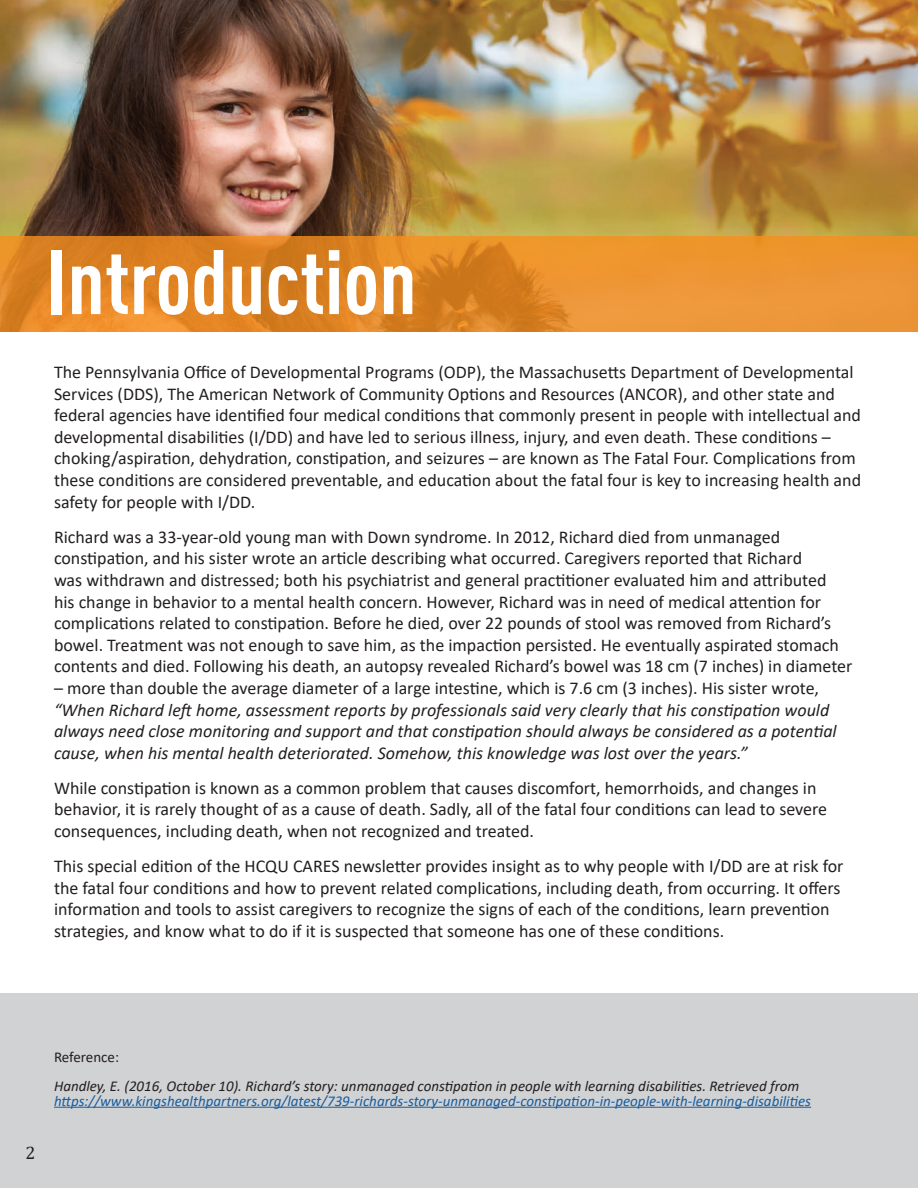
<style>
.page{position:relative;width:918px;height:1188px;background:#fff}
.page>*{position:absolute;margin:0;border:0;box-sizing:border-box;transform-origin:0 0}
.t1{font:700 condensed 90px "DIN Pro";color:#fff}
.t2{font:18px/21.6px "Calibri";color:#231f20}
.t3{font:italic 18px/21.6px "Calibri";color:#231f20}
.t4{font:18px "Cambria";color:#231f20}
.t5{font:italic 15px "Calibri";color:#175d9e}
.t6{font:italic 15px "Calibri";color:#231f20}
.t7{font:15px "Calibri";letter-spacing:-.005em;color:#231f20}
</style>
<div class="page">
<img style="left:0;top:0;width:918px;height:236px">
<svg style="left:0;top:236px;width:918px;height:96px;background:#e38a29"></svg>
<div style="left:0;top:994px;width:918px;height:194px;background:#d1d2d4"></div>
<hr style="left:54px;top:1107px;width:757px;height:1px;background:#175d9e">
<h1 class="t1" style="left:46px;top:214px;width:372px">Introduction</h1>
<p class="t2" style="left:54px;top:361px;width:809px">The Pennsylvania Office of Developmental Programs (ODP), the Massachusetts Department of Developmental Services (DDS), The American Network of Community Options and Resources (ANCOR), and other state and federal agencies have identified four medical conditions that commonly present in people with intellectual and developmental disabilities (I/DD) and have led to serious illness, injury, and even death. These conditions – choking/aspiration, dehydration, constipation, and seizures – are known as The Fatal Four. Complications from these conditions are considered preventable, and education about the fatal four is key to increasing health and safety for people with I/DD.</p>
<p class="t2" style="left:54px;top:525px;width:800px">Richard was a 33-year-old young man with Down syndrome. In 2012, Richard died from unmanaged constipation, and his sister wrote an article describing what occurred. Caregivers reported that Richard<br>was withdrawn and distressed; both his psychiatrist and general practitioner evaluated him and attributed<br>his change in behavior to a mental health concern. However, Richard was in need of medical attention for complications related to constipation. Before he died, over 22 pounds of stool was removed from Richard’s bowel. Treatment was not enough to save him, as the impaction persisted. He eventually aspirated stomach contents and died. Following his death, an autopsy revealed Richard’s bowel was 18 cm (7 inches) in diameter</p>
<p class="t2" style="left:54px;top:677px;width:767px">– more than double the average diameter of a large intestine, which is 7.6 cm (3 inches). His sister wrote,</p>
<p class="t3" style="left:54px;top:698px;width:784px">“When Richard left home, assessment reports by professionals said very clearly that his constipation would always need close monitoring and support and that constipation should always be considered as a potential cause, when his mental health deteriorated. Somehow, this knowledge was lost over the years.”</p>
<p class="t2" style="left:54px;top:777px;width:775px">While constipation is known as a common problem that causes discomfort, hemorrhoids, and changes in behavior, it is rarely thought of as a cause of death. Sadly, all of the fatal four conditions can lead to severe consequences, including death, when not recognized and treated.</p>
<p class="t2" style="left:54px;top:855px;width:791px">This special edition of the HCQU CARES newsletter provides insight as to why people with I/DD are at risk for the fatal four conditions and how to prevent related complications, including death, from occurring. It offers information and tools to assist caregivers to recognize the signs of each of the conditions, learn prevention strategies, and know what to do if it is suspected that someone has one of these conditions.</p>
<p class="t4" style="left:26px;top:1142px;width:11px">2</p>
<p class="t7" style="left:54px;top:1047px;width:67px">Reference:</p>
<p class="t6" style="left:54px;top:1075px;width:747px">Handley, E. (2016, October 10). Richard’s story: unmanaged constipation in people with learning disabilities. Retrieved from</p>
<p class="t5" style="left:54px;top:1090px;width:759px">https://www.kingshealthpartners.org/latest/739-richards-story-unmanaged-constipation-in-people-with-learning-disabilities</p>
</div>
